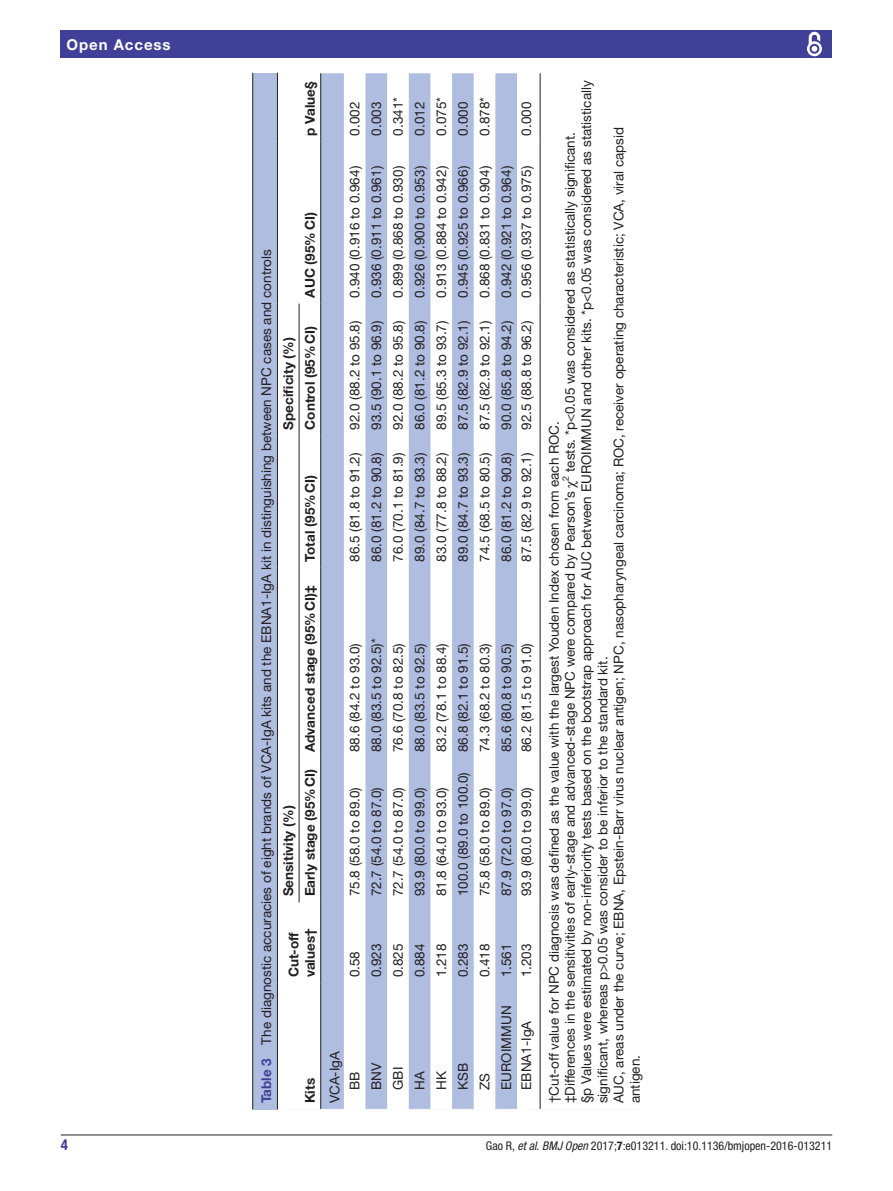
<style>
.page{position:relative;width:893px;height:1191px;background:#fff}
.page>*{position:absolute;margin:0;border:0;box-sizing:border-box;transform-origin:0 0}
.t1{font:700 15px "Helvetica Neue LT Std";letter-spacing:.065em;color:#fff}
.t2{font:700 condensed 15px "Helvetica Neue LT Std";color:#414099}
.t3{font:13.5px/16.2px "Helvetica Neue LT Std";color:#231f20;text-align:center}
.t4{font:700 13.5px/16.2px "Helvetica Neue LT Std";color:#231f20}
.t5{font:condensed 12px "Helvetica Neue LT Std";color:#231f20}
.s1{font-weight:700;color:#414099}
.s2{font-style:italic}
.s3{font-weight:700}
</style>
<div class="page">
<hr style="left:61px;top:1134px;width:771px;height:1px;background:#231f20">
<div style="left:61px;top:31px;width:771px;height:27px;background:#414099"></div>
<svg style="left:807px;top:31px;width:15px;height:26px"></svg>
<div style="left:253px;top:73px;width:387px;height:1036px;background:#afbde1"></div>
<hr style="left:252px;top:73px;width:1px;height:1036px;background:#231f20">
<svg style="left:278px;top:73px;width:361px;height:1036px;fill:#fff"></svg>
<hr style="left:320px;top:983px;width:1px;height:126px;background:#231f20">
<hr style="left:320px;top:902px;width:1px;height:81px;background:#231f20">
<hr style="left:320px;top:142px;width:1px;height:162px;background:#231f20">
<hr style="left:320px;top:73px;width:1px;height:69px;background:#231f20">
<hr style="left:277px;top:983px;width:1px;height:126px;background:#231f20">
<hr style="left:277px;top:902px;width:1px;height:81px;background:#231f20">
<hr style="left:277px;top:758px;width:1px;height:144px;background:#231f20">
<hr style="left:277px;top:567px;width:1px;height:191px;background:#231f20">
<hr style="left:277px;top:436px;width:1px;height:131px;background:#231f20">
<hr style="left:277px;top:304px;width:1px;height:132px;background:#231f20">
<hr style="left:277px;top:142px;width:1px;height:162px;background:#231f20">
<hr style="left:277px;top:73px;width:1px;height:69px;background:#231f20">
<hr style="left:299px;top:758px;width:1px;height:144px;background:#231f20">
<hr style="left:320px;top:758px;width:1px;height:144px;background:#231f20">
<hr style="left:299px;top:567px;width:1px;height:191px;background:#231f20">
<hr style="left:320px;top:567px;width:1px;height:191px;background:#231f20">
<hr style="left:299px;top:436px;width:1px;height:131px;background:#231f20">
<hr style="left:320px;top:436px;width:1px;height:131px;background:#231f20">
<hr style="left:299px;top:304px;width:1px;height:132px;background:#231f20">
<hr style="left:320px;top:304px;width:1px;height:132px;background:#231f20">
<hr style="left:540px;top:902px;width:1px;height:81px;background:#231f20">
<hr style="left:540px;top:758px;width:1px;height:144px;background:#231f20">
<hr style="left:540px;top:567px;width:1px;height:191px;background:#231f20">
<hr style="left:540px;top:436px;width:1px;height:131px;background:#231f20">
<hr style="left:540px;top:304px;width:1px;height:132px;background:#231f20">
<hr style="left:540px;top:142px;width:1px;height:162px;background:#231f20">
<hr style="left:540px;top:983px;width:1px;height:126px;background:#231f20">
<hr style="left:540px;top:73px;width:1px;height:69px;background:#231f20">
<hr style="left:558px;top:73px;width:1px;height:1036px;background:#fff">
<hr style="left:574px;top:73px;width:2px;height:1036px;background:#fff">
<hr style="left:607px;top:73px;width:1px;height:1036px;background:#fff">
<hr style="left:639px;top:73px;width:1px;height:1036px;background:#fff">
<svg style="left:568px;top:481px;width:10px;height:7px"></svg>
<p class="t1" style="left:66px;top:35px;width:106px">Open Access</p>
<p class="t4" style="left:302px;top:136px;width:56px;rotate:-90deg">p Value§</p>
<p class="t3" style="left:346px;top:136px;width:35px;rotate:-90deg">0.002</p>
<p class="t3" style="left:368px;top:136px;width:35px;rotate:-90deg">0.003</p>
<p class="t3" style="left:390px;top:136px;width:40px;rotate:-90deg">0.341*</p>
<p class="t3" style="left:411px;top:136px;width:35px;rotate:-90deg">0.012</p>
<p class="t3" style="left:433px;top:136px;width:40px;rotate:-90deg">0.075*</p>
<p class="t3" style="left:455px;top:136px;width:35px;rotate:-90deg">0.000</p>
<p class="t3" style="left:476px;top:136px;width:40px;rotate:-90deg">0.878*</p>
<p class="t3" style="left:518px;top:136px;width:35px;rotate:-90deg">0.000</p>
<p class="t3" style="left:258px;top:1103px;width:855px;rotate:-90deg"><span class="s1">Table 3</span> The diagnostic accuracies of eight brands of VCA-IgA kits and the EBNA1-IgA kit in distinguishing between NPC cases and controls</p>
<p class="t4" style="left:302px;top:298px;width:87px;rotate:-90deg">AUC (95%CI)</p>
<p class="t4" style="left:280px;top:430px;width:94px;rotate:-90deg">Specificity (%)</p>
<p class="t4" style="left:302px;top:430px;width:105px;rotate:-90deg">Control (95%CI)</p>
<p class="t4" style="left:302px;top:561px;width:88px;rotate:-90deg">Total (95%CI)</p>
<p class="t4" style="left:280px;top:896px;width:93px;rotate:-90deg">Sensitivity (%)</p>
<p class="t4" style="left:302px;top:896px;width:312px;rotate:-90deg">Early stage (95%CI) Advanced stage (95%CI)‡</p>
<p class="t4" style="left:285px;top:977px;width:50px;rotate:-90deg">Cut-off values†</p>
<p class="t4" style="left:302px;top:1103px;width:27px;rotate:-90deg">Kits</p>
<p class="t3" style="left:346px;top:298px;width:133px;rotate:-90deg">0.940 (0.916 to 0.964)</p>
<p class="t3" style="left:368px;top:298px;width:133px;rotate:-90deg">0.936 (0.911 to 0.961)</p>
<p class="t3" style="left:390px;top:298px;width:133px;rotate:-90deg">0.899 (0.868 to 0.930)</p>
<p class="t3" style="left:411px;top:298px;width:133px;rotate:-90deg">0.926 (0.900 to 0.953)</p>
<p class="t3" style="left:433px;top:298px;width:133px;rotate:-90deg">0.913 (0.884 to 0.942)</p>
<p class="t3" style="left:455px;top:298px;width:133px;rotate:-90deg">0.945 (0.925 to 0.966)</p>
<p class="t3" style="left:476px;top:298px;width:133px;rotate:-90deg">0.868 (0.831 to 0.904)</p>
<p class="t3" style="left:498px;top:298px;width:133px;rotate:-90deg">0.942 (0.921 to 0.964)</p>
<p class="t3" style="left:518px;top:298px;width:133px;rotate:-90deg">0.956 (0.937 to 0.975)</p>
<p class="t3" style="left:346px;top:430px;width:111px;rotate:-90deg">92.0 (88.2 to 95.8)</p>
<p class="t3" style="left:368px;top:430px;width:111px;rotate:-90deg">93.5 (90.1 to 96.9)</p>
<p class="t3" style="left:390px;top:430px;width:111px;rotate:-90deg">92.0 (88.2 to 95.8)</p>
<p class="t3" style="left:411px;top:430px;width:111px;rotate:-90deg">86.0 (81.2 to 90.8)</p>
<p class="t3" style="left:433px;top:430px;width:111px;rotate:-90deg">89.5 (85.3 to 93.7)</p>
<p class="t3" style="left:455px;top:430px;width:111px;rotate:-90deg">87.5 (82.9 to 92.1)</p>
<p class="t3" style="left:476px;top:430px;width:111px;rotate:-90deg">87.5 (82.9 to 92.1)</p>
<p class="t3" style="left:498px;top:430px;width:111px;rotate:-90deg">90.0 (85.8 to 94.2)</p>
<p class="t3" style="left:518px;top:430px;width:111px;rotate:-90deg">92.5 (88.8 to 96.2)</p>
<p class="t3" style="left:346px;top:561px;width:111px;rotate:-90deg">86.5 (81.8 to 91.2)</p>
<p class="t3" style="left:368px;top:561px;width:111px;rotate:-90deg">86.0 (81.2 to 90.8)</p>
<p class="t3" style="left:390px;top:561px;width:111px;rotate:-90deg">76.0 (70.1 to 81.9)</p>
<p class="t3" style="left:411px;top:561px;width:111px;rotate:-90deg">89.0 (84.7 to 93.3)</p>
<p class="t3" style="left:433px;top:561px;width:111px;rotate:-90deg">83.0 (77.8 to 88.2)</p>
<p class="t3" style="left:455px;top:561px;width:111px;rotate:-90deg">89.0 (84.7 to 93.3)</p>
<p class="t3" style="left:476px;top:561px;width:111px;rotate:-90deg">74.5 (68.5 to 80.5)</p>
<p class="t3" style="left:498px;top:561px;width:111px;rotate:-90deg">86.0 (81.2 to 90.8)</p>
<p class="t3" style="left:518px;top:561px;width:111px;rotate:-90deg">87.5 (82.9 to 92.1)</p>
<p class="t3" style="left:346px;top:752px;width:111px;rotate:-90deg">88.6 (84.2 to 93.0)</p>
<p class="t3" style="left:368px;top:752px;width:115px;rotate:-90deg">88.0 (83.5 to 92.5)*</p>
<p class="t3" style="left:346px;top:896px;width:111px;rotate:-90deg">75.8 (58.0 to 89.0)</p>
<p class="t3" style="left:368px;top:896px;width:111px;rotate:-90deg">72.7 (54.0 to 87.0)</p>
<p class="t3" style="left:390px;top:752px;width:111px;rotate:-90deg">76.6 (70.8 to 82.5)</p>
<p class="t3" style="left:411px;top:752px;width:111px;rotate:-90deg">88.0 (83.5 to 92.5)</p>
<p class="t3" style="left:390px;top:896px;width:111px;rotate:-90deg">72.7 (54.0 to 87.0)</p>
<p class="t3" style="left:411px;top:896px;width:111px;rotate:-90deg">93.9 (80.0 to 99.0)</p>
<p class="t3" style="left:433px;top:752px;width:111px;rotate:-90deg">83.2 (78.1 to 88.4)</p>
<p class="t3" style="left:433px;top:896px;width:111px;rotate:-90deg">81.8 (64.0 to 93.0)</p>
<p class="t3" style="left:455px;top:752px;width:111px;rotate:-90deg">86.8 (82.1 to 91.5)</p>
<p class="t3" style="left:455px;top:896px;width:126px;rotate:-90deg">100.0 (89.0 to 100.0)</p>
<p class="t3" style="left:476px;top:752px;width:111px;rotate:-90deg">74.3 (68.2 to 80.3)</p>
<p class="t3" style="left:476px;top:896px;width:111px;rotate:-90deg">75.8 (58.0 to 89.0)</p>
<p class="t3" style="left:498px;top:752px;width:111px;rotate:-90deg">85.6 (80.8 to 90.5)</p>
<p class="t3" style="left:518px;top:752px;width:111px;rotate:-90deg">86.2 (81.5 to 91.0)</p>
<p class="t3" style="left:498px;top:896px;width:111px;rotate:-90deg">87.9 (72.0 to 97.0)</p>
<p class="t3" style="left:518px;top:896px;width:111px;rotate:-90deg">93.9 (80.0 to 99.0)</p>
<p class="t3" style="left:346px;top:977px;width:28px;rotate:-90deg">0.58</p>
<p class="t3" style="left:368px;top:977px;width:35px;rotate:-90deg">0.923</p>
<p class="t3" style="left:390px;top:977px;width:35px;rotate:-90deg">0.825</p>
<p class="t3" style="left:411px;top:977px;width:35px;rotate:-90deg">0.884</p>
<p class="t3" style="left:433px;top:977px;width:35px;rotate:-90deg">1.218</p>
<p class="t3" style="left:455px;top:977px;width:35px;rotate:-90deg">0.283</p>
<p class="t3" style="left:476px;top:977px;width:35px;rotate:-90deg">0.418</p>
<p class="t3" style="left:498px;top:977px;width:35px;rotate:-90deg">1.561</p>
<p class="t3" style="left:518px;top:977px;width:35px;rotate:-90deg">1.203</p>
<p class="t3" style="left:324px;top:1103px;width:54px;line-height:20.1px;rotate:-90deg">VCA-IgA<br>BB</p>
<p class="t3" style="left:368px;top:1089px;width:29px;rotate:-90deg">BNV</p>
<p class="t3" style="left:390px;top:1089px;width:24px;rotate:-90deg">GBI</p>
<p class="t3" style="left:411px;top:1089px;width:20px;rotate:-90deg">HA</p>
<p class="t3" style="left:433px;top:1089px;width:20px;rotate:-90deg">HK</p>
<p class="t3" style="left:455px;top:1089px;width:28px;rotate:-90deg">KSB</p>
<p class="t3" style="left:476px;top:1089px;width:18px;rotate:-90deg">ZS</p>
<p class="t3" style="left:498px;top:1089px;width:86px;rotate:-90deg">EUROIMMUN</p>
<p class="t3" style="left:518px;top:1089px;width:70px;rotate:-90deg">EBNA1-IgA</p>
<p class="t3" style="left:546px;top:1103px;width:1024px;text-align:left;rotate:-90deg">†Cut-off value for NPC diagnosis was defined as the value with the largest Youden Index chosen from each ROC.<br>‡Differences in the sensitivities of early-stage and advanced-stage NPC were compared by Pearson’s <sup>2</sup> tests. *p&lt;0.05 was considered as statistically significant.<br>§p Values were estimated by non-inferiority tests based on the bootstrap approach for AUC between EUROIMMUN and other kits. *p&lt;0.05 was considered as statistically significant, whereas p&gt;0.05 was consider to be inferior to the standard kit.<br>AUC, areas under the curve; EBNA, Epstein-Barr virus nuclear antigen; NPC, nasopharyngeal carcinoma; ROC, receiver operating characteristic; VCA, viral capsid antigen.</p>
<p class="t2" style="left:61px;top:1135px;width:9px">4</p>
<p class="t5" style="left:486px;top:1138px;width:348px">Gao R, <span class="s2">et al</span>. <span class="s2">BMJ Open</span> 2017;<span class="s3">7</span>:e013211. doi:10.1136/bmjopen-2016-013211</p>
</div>
